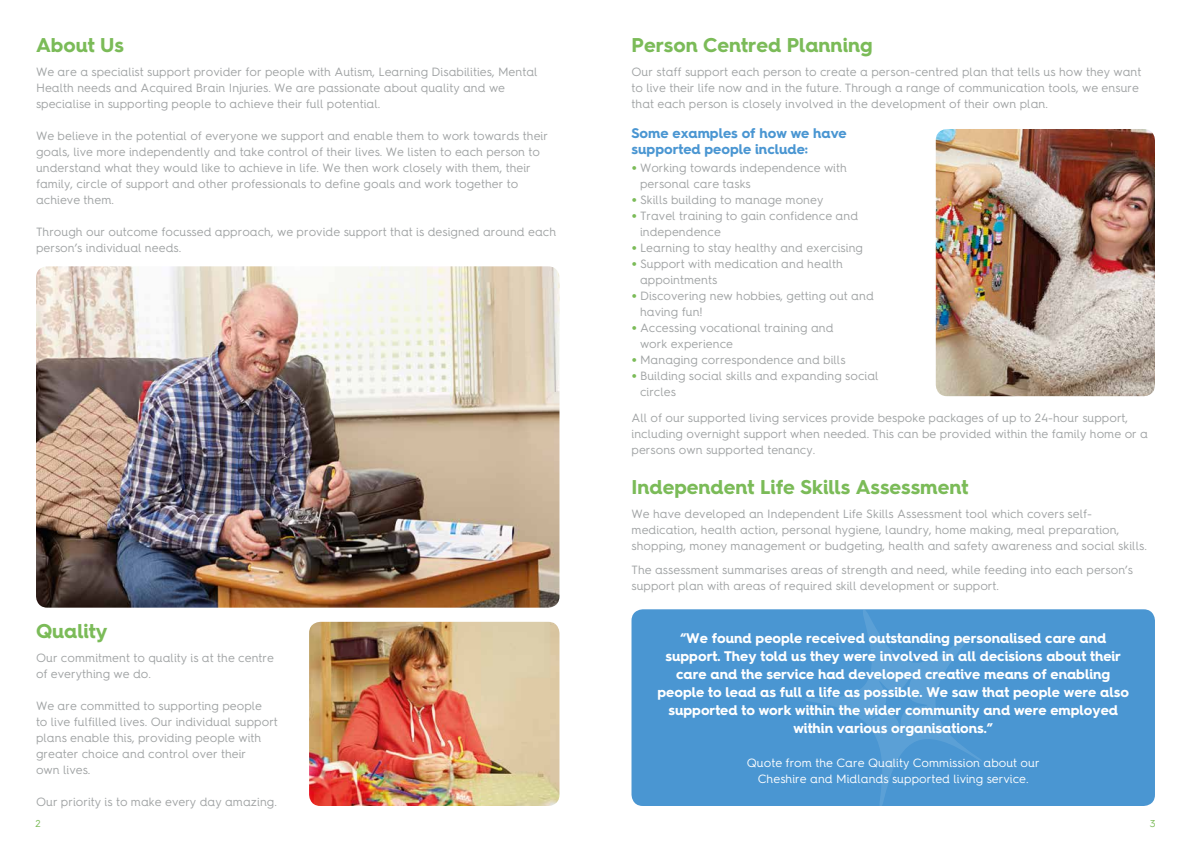
<style>
.page{position:relative;width:1191px;height:842px;background:#fff}
.page>*{position:absolute;margin:0;border:0;box-sizing:border-box;transform-origin:0 0}
.t1{font:700 20px "Hurme Geometric Sans 4";color:#7bbb58}
.t2{font:700 14px/18px "Hurme Geometric Sans 4";color:#fff;text-align:center}
.t3{font:700 14px/16px "Hurme Geometric Sans 4";color:#4a96d2}
.t4{font:12px/16px "Hurme Geometric Sans 4";color:#a0a3a4}
.t5{font:12px/16px "Hurme Geometric Sans 4";color:#fff;text-align:center}
.t6{font:10px "Hurme Geometric Sans 4";color:#7bbb58}
.s1{font-weight:700;font-size:16px;color:#7bbb58}
</style>
<div class="page">
<img style="left:36px;top:266px;width:523px;height:342px">
<img style="left:935px;top:129px;width:220px;height:267px">
<img style="left:309px;top:622px;width:250px;height:184px">
<div style="left:631px;top:609px;width:524px;height:197px;background:#4a96d2;border-radius:11px"></div>
<svg style="left:804px;top:609px;width:179px;height:197px"></svg>
<h1 class="t1" style="left:36px;top:31px;width:89px">About Us</h1>
<p class="t4" style="left:36px;top:64px;width:503px">We are a specialist support provider for people with Autism, Learning Disabilities, Mental<br>Health needs and Acquired Brain Injuries. We are passionate about quality and we specialise in supporting people to achieve their full potential.</p>
<p class="t4" style="left:36px;top:128px;width:513px">We believe in the potential of everyone we support and enable them to work towards their goals, live more independently and take control of their lives. We listen to each person to understand what they would like to achieve in life. We then work closely with them, their family, circle of support and other professionals to define goals and work together to achieve them.</p>
<p class="t4" style="left:36px;top:224px;width:522px">Through our outcome focussed approach, we provide support that is designed around each person’s individual needs.</p>
<h1 class="t1" style="left:36px;top:617px;width:73px">Quality</h1>
<p class="t4" style="left:36px;top:649px;width:240px">Our commitment to quality is at the centre of everything we do.</p>
<p class="t4" style="left:36px;top:697px;width:243px">We are committed to supporting people<br>to live fulfilled lives. Our individual support plans enable this, providing people with greater choice and control over their<br>own lives.</p>
<p class="t4" style="left:36px;top:793px;width:242px">Our priority is to make every day amazing.</p>
<h1 class="t1" style="left:631px;top:31px;width:243px">Person Centred Planning</h1>
<p class="t4" style="left:631px;top:64px;width:511px">Our staff support each person to create a person-centred plan that tells us how they want to live their life now and in the future. Through a range of communication tools, we ensure that each person is closely involved in the development of their own plan.</p>
<p class="t3" style="left:631px;top:125px;width:217px">Some examples of how we have supported people include:</p>
<p class="t4" style="left:640px;top:160px;width:208px;text-indent:-9px"><span class="s1">•</span> Working towards independence with personal care tasks</p>
<p class="t4" style="left:631px;top:192px;width:193px"><span class="s1">•</span> Skills building to manage money</p>
<p class="t4" style="left:640px;top:208px;width:220px;text-indent:-9px"><span class="s1">•</span> Travel training to gain confidence and independence</p>
<p class="t4" style="left:631px;top:240px;width:233px"><span class="s1">•</span> Learning to stay healthy and exercising</p>
<p class="t4" style="left:640px;top:256px;width:205px;text-indent:-9px"><span class="s1">•</span> Support with medication and health appointments</p>
<p class="t4" style="left:640px;top:288px;width:235px;text-indent:-9px"><span class="s1">•</span> Discovering new hobbies, getting out and having fun!</p>
<p class="t4" style="left:640px;top:320px;width:195px;text-indent:-9px"><span class="s1">•</span> Accessing vocational training and work experience</p>
<p class="t4" style="left:631px;top:352px;width:216px"><span class="s1">•</span> Managing correspondence and bills</p>
<p class="t4" style="left:640px;top:368px;width:240px;text-indent:-9px"><span class="s1">•</span> Building social skills and expanding social circles</p>
<p class="t4" style="left:631px;top:409px;width:518px">All of our supported living services provide bespoke packages of up to 24-hour support, including overnight support when needed. This can be provided within the family home or a persons own supported tenancy.</p>
<h1 class="t1" style="left:631px;top:473px;width:338px">Independent Life Skills Assessment</h1>
<p class="t4" style="left:631px;top:505px;width:517px">We have developed an Independent Life Skills Assessment tool which covers self&shy;medication, health action, personal hygiene, laundry, home making, meal preparation, shopping, money management or budgeting, health and safety awareness and social skills.</p>
<p class="t4" style="left:631px;top:561px;width:503px">The assessment summarises areas of strength and need, while feeding into each person’s support plan with areas of required skill development or support.</p>
<p class="t2" style="left:657px;top:629px;width:473px">“We found people received outstanding personalised care and support. They told us they were involved in all decisions about their care and the service had developed creative means of enabling people to lead as full a life as possible. We saw that people were also supported to work within the wider community and were employed within various organisations.”</p>
<p class="t5" style="left:747px;top:755px;width:294px">Quote from the Care Quality Commission about our<br>Cheshire and Midlands supported living service.</p>
<p class="t6" style="left:35px;top:816px;width:7px">2</p>
<p class="t6" style="left:1149px;top:816px;width:7px">3</p>
</div>
